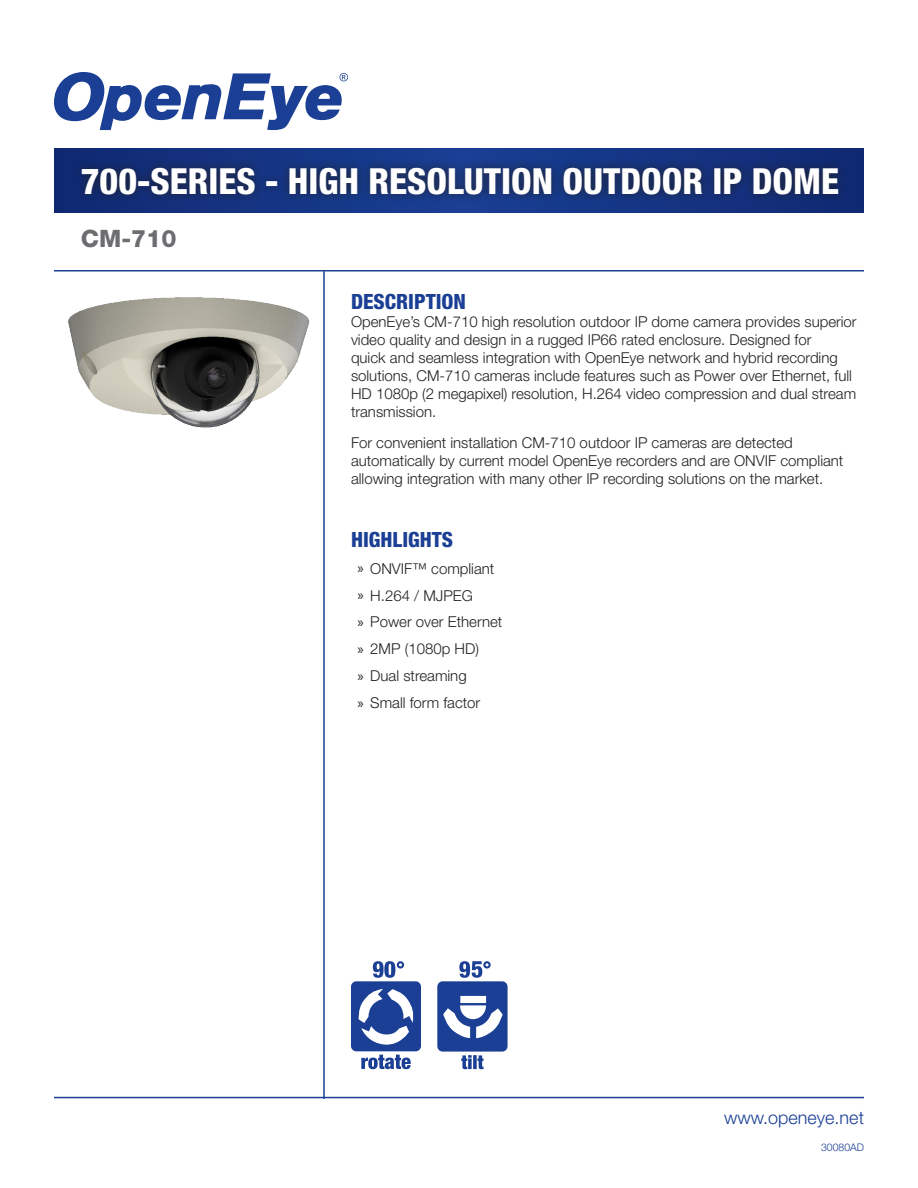
<style>
.page{position:relative;width:918px;height:1188px;background:#fff}
.page>*{position:absolute;margin:0;border:0;box-sizing:border-box;transform-origin:0 0}
.t1{font:800 condensed 36px "Helvetica Neue";color:#fff}
.t2{font:800 24px "Helvetica Neue";color:#6c6d70}
.t3{font:800 condensed 21px "Helvetica Neue";color:#1b3f94}
.t4{font:300 18px "Helvetica Neue";color:#1b3f94}
.t5{font:300 15px/18px "Helvetica Neue";color:#231f20}
.t6{font:300 10.5px "Helvetica Neue";color:#1b3f94}
.s1{font-family:"Myriad Pro";font-weight:400}
</style>
<div class="page">
<svg style="left:54px;top:72px;width:294px;height:58px"></svg>
<img style="left:68px;top:297px;width:241px;height:131px">
<svg style="left:54px;top:148px;width:810px;height:65px;background:#143381"></svg>
<div style="left:73px;top:158px;width:775px;height:46px;background:#231f20;opacity:.75"></div>
<hr style="left:54px;top:1097px;width:810px;height:1px;background:#1b3f94">
<hr style="left:323px;top:271px;width:2px;height:828px;background:#1b3f94">
<hr style="left:54px;top:270px;width:810px;height:2px;background:#1b3f94">
<svg style="left:351px;top:961px;width:70px;height:108px"></svg>
<svg style="left:437px;top:961px;width:71px;height:108px"></svg>
<p class="t1" style="left:81px;top:159px;width:760px">700-SERIES - HIGH RESOLUTION OUTDOOR IP DOME</p>
<p class="t2" style="left:81px;top:224px;width:97px">CM-710</p>
<p class="t3" style="left:351px;top:288px;width:117px">DESCRIPTION</p>
<p class="t5" style="left:351px;top:312px;width:507px">OpenEye’s CM-710 high resolution outdoor IP dome camera provides superior video quality and design in a rugged IP66 rated enclosure. Designed for<br>quick and seamless integration with OpenEye network and hybrid recording solutions, CM-710 cameras include features such as Power over Ethernet, full HD 1080p (2 megapixel) resolution, H.264 video compression and dual stream transmission.</p>
<p class="t5" style="left:351px;top:433px;width:494px">For convenient installation CM-710 outdoor IP cameras are detected automatically by current model OpenEye recorders and are ONVIF compliant allowing integration with many other IP recording solutions on the market.</p>
<p class="t3" style="left:351px;top:526px;width:104px">HIGHLIGHTS</p>
<p class="t5" style="left:358px;top:559px;width:138px"><span class="s1">»</span> ONVIF™ compliant</p>
<p class="t5" style="left:358px;top:586px;width:117px"><span class="s1">»</span> H.264 / MJPEG</p>
<p class="t5" style="left:358px;top:613px;width:146px"><span class="s1">»</span> Power over Ethernet</p>
<p class="t5" style="left:358px;top:640px;width:123px"><span class="s1">»</span> 2MP (1080p HD)</p>
<p class="t5" style="left:358px;top:667px;width:111px"><span class="s1">»</span> Dual streaming</p>
<p class="t5" style="left:358px;top:694px;width:124px"><span class="s1">»</span> Small form factor</p>
<p class="t4" style="left:724px;top:1107px;width:141px">www.openeye.net</p>
<p class="t6" style="left:821px;top:1141px;width:44px">30080AD</p>
</div>
